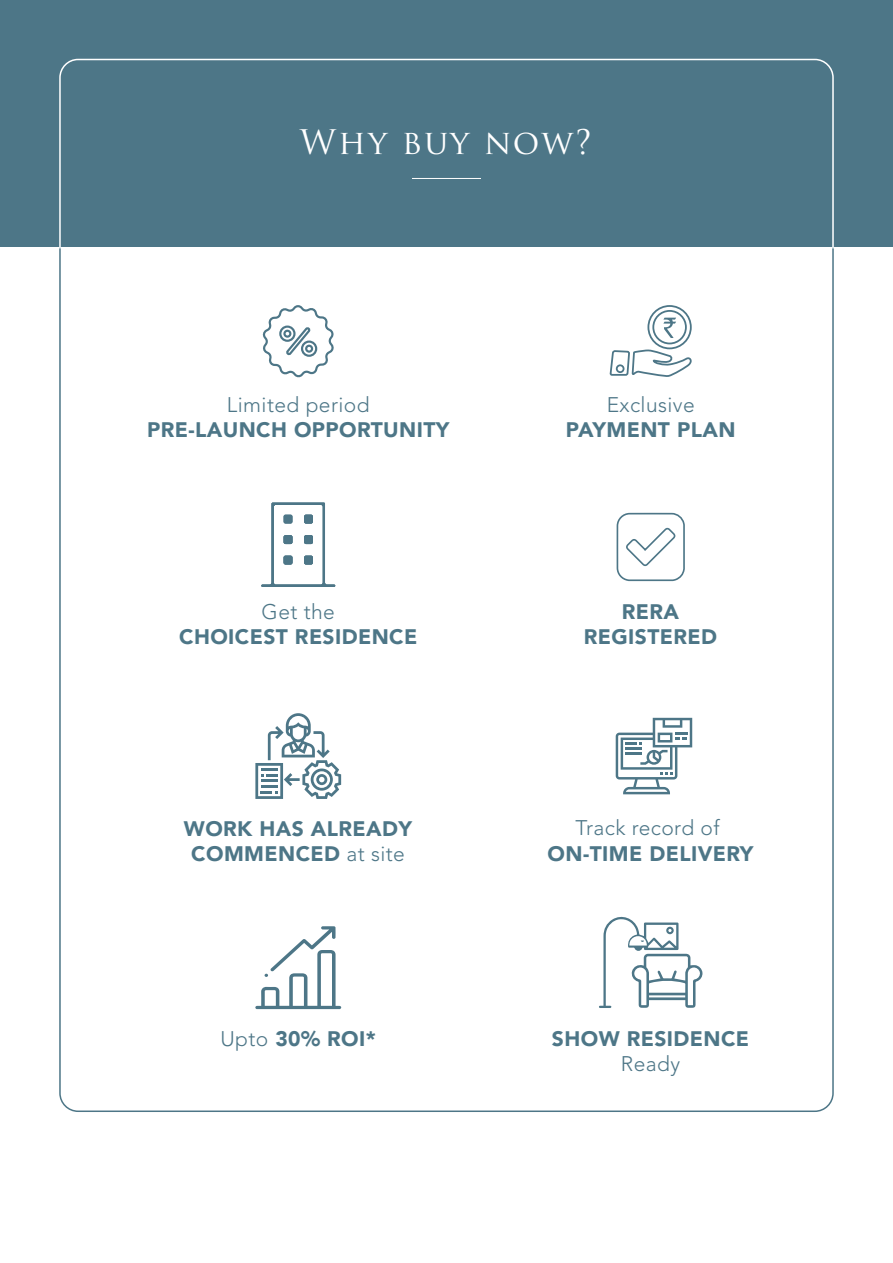
<style>
.page{position:relative;width:893px;height:1263px;background:#fff}
.page>*{position:absolute;margin:0;border:0;box-sizing:border-box;transform-origin:0 0}
.t1{font:33px "Trajan Pro";letter-spacing:.06em;color:#fff}
.t2{font:900 21px/25.2px "Avenir";letter-spacing:.02em;color:#4d7687;text-align:center}
.t3{font:300 21px "Avenir LT Std";letter-spacing:.02em;color:#4d7687}
.s1{font-family:"Avenir LT Std";font-weight:300}
</style>
<div class="page">
<div style="left:0;top:0;width:893px;height:246px;background:#4d7687"></div>
<svg style="left:262px;top:305px;width:72px;height:73px"></svg>
<svg style="left:610px;top:305px;width:82px;height:72px"></svg>
<svg style="left:261px;top:503px;width:74px;height:84px"></svg>
<div style="left:304px;top:556px;width:9px;height:8px;background:#4d7687;border-radius:2px"></div>
<svg style="left:255px;top:713px;width:86px;height:86px"></svg>
<svg style="left:616px;top:718px;width:76px;height:76px"></svg>
<svg style="left:255px;top:926px;width:86px;height:83px"></svg>
<svg style="left:599px;top:916px;width:104px;height:92px"></svg>
<svg style="left:616px;top:512px;width:69px;height:70px"></svg>
<svg style="left:58px;top:58px;width:776px;height:192px"></svg>
<h1 class="t1" style="left:300px;top:122px;width:293px">Why buy now?</h1>
<p class="t3" style="left:227px;top:393px;width:144px">Limited period</p>
<p class="t2" style="left:147px;top:417px;width:304px">PRE-LAUNCH OPPORTUNITY</p>
<p class="t3" style="left:262px;top:599px;width:75px">Get the</p>
<p class="t2" style="left:179px;top:623px;width:240px">CHOICEST RESIDENCE</p>
<p class="t2" style="left:184px;top:815px;width:230px">WORK HAS ALREADY<br>COMMENCED <span class="s1">at site</span></p>
<p class="t3" style="left:607px;top:393px;width:90px">Exclusive</p>
<p class="t2" style="left:566px;top:417px;width:171px">PAYMENT PLAN</p>
<p class="t2" style="left:584px;top:598px;width:135px">RERA<br>REGISTERED</p>
<p class="t3" style="left:576px;top:816px;width:146px">Track record of</p>
<p class="t2" style="left:548px;top:840px;width:207px">ON-TIME DELIVERY</p>
<p class="t2" style="left:220px;top:1025px;width:157px"><span class="s1">Upto</span> 30% ROI*</p>
<p class="t2" style="left:552px;top:1025px;width:199px">SHOW RESIDENCE</p>
<p class="t3" style="left:621px;top:1051px;width:61px">Ready</p>
</div>
